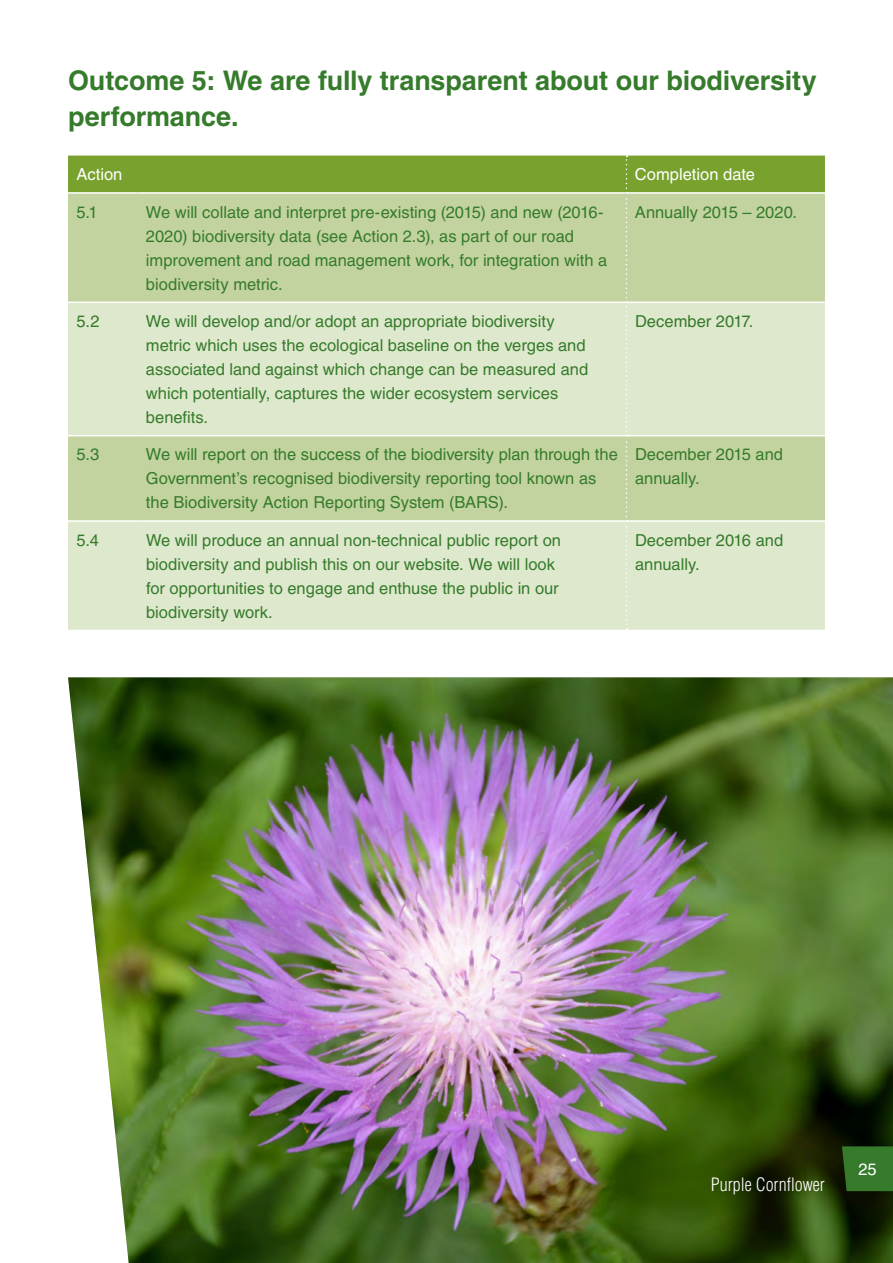
<style>
.page{position:relative;width:893px;height:1263px;background:#fff}
.page>*{position:absolute;margin:0;border:0;box-sizing:border-box;transform-origin:0 0}
.A_Head{font:700 27px/36px "Helvetica LT Std";letter-spacing:-.005em;color:#357b2b}
.t1{font:300 condensed 18px "Helvetica LT Std";color:#fff}
.t2{font:16.5px/24px "Helvetica LT Std";color:#357b2b}
.t3{font:16.5px "Helvetica LT Std";color:#fff}
</style>
<div class="page">
<svg style="left:68px;top:156px;width:757px;height:474px;background:#cbdaae"></svg>
<img style="left:68px;top:677px;width:825px;height:586px">
<svg style="left:842px;top:1146px;width:51px;height:45px;background:#327528"></svg>
<p class="A_Head" style="left:68px;top:62px;width:750px">Outcome 5: We are fully transparent about our biodiversity performance.</p>
<p class="t3" style="left:77px;top:165px;width:47px">Action</p>
<p class="t3" style="left:635px;top:165px;width:122px">Completion date</p>
<p class="t2" style="left:77px;top:200px;width:23px">5.1</p>
<p class="t2" style="left:146px;top:200px;width:463px">We will collate and interpret pre-existing (2015) and new (2016- 2020) biodiversity data (see Action 2.3), as part of our road improvement and road management work, for integration with a biodiversity metric.</p>
<p class="t2" style="left:635px;top:200px;width:164px">Annually 2015 – 2020.</p>
<p class="t2" style="left:77px;top:309px;width:25px">5.2</p>
<p class="t2" style="left:146px;top:309px;width:444px">We will develop and/or adopt an appropriate biodiversity metric which uses the ecological baseline on the verges and associated land against which change can be measured and which potentially, captures the wider ecosystem services benefits.</p>
<p class="t2" style="left:635px;top:309px;width:120px">December 2017.</p>
<p class="t2" style="left:77px;top:442px;width:24px">5.3</p>
<p class="t2" style="left:146px;top:442px;width:473px">We will report on the success of the biodiversity plan through the<br>Government’s recognised biodiversity reporting tool known as the Biodiversity Action Reporting System (BARS).</p>
<p class="t2" style="left:635px;top:442px;width:150px">December 2015 and annually.</p>
<p class="t2" style="left:77px;top:528px;width:24px">5.4</p>
<p class="t2" style="left:146px;top:528px;width:417px">We will produce an annual non-technical public report on biodiversity and publish this on our website. We will look for opportunities to engage and enthuse the public in our biodiversity work.</p>
<p class="t2" style="left:635px;top:528px;width:150px">December 2016 and annually.</p>
<p class="t1" style="left:711px;top:1173px;width:116px">Purple Cornflower</p>
<p class="t3" style="left:858px;top:1159px;width:20px">25</p>
</div>
